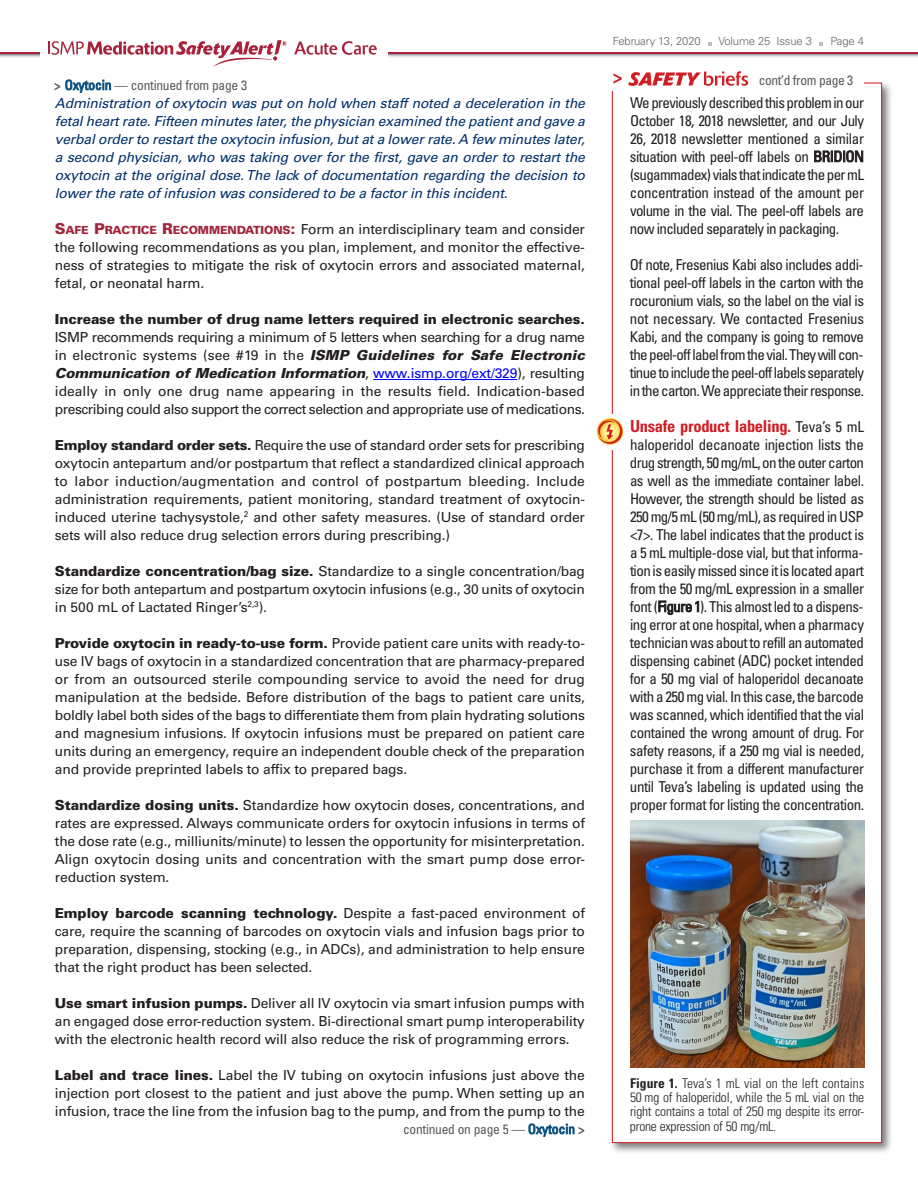
<style>
.page{position:relative;width:918px;height:1188px;background:#fff}
.page>*{position:absolute;margin:0;border:0;box-sizing:border-box;transform-origin:0 0}
.t1{font:700 condensed 16.5px "Univers LT Std";letter-spacing:-.02em;color:#d11e24}
.t2{font:condensed 15px/18px "Univers LT Std";letter-spacing:-.04em;color:#231f20;text-align:justify}
.t3{font:13.8px/18px "Univers LT Std";letter-spacing:-.01em;color:#231f20;text-align:justify}
.t4{font:italic 13.8px/18px "Univers LT Std";letter-spacing:-.01em;color:#002f6b;text-align:justify}
.t5{font:900 13.8px "Univers LT Std";letter-spacing:-.01em;color:#231f20}
.t6{font:300 condensed 13.5px/14.2px "Univers LT Std";letter-spacing:-.015em;color:#231f20;text-align:justify}
.t7{font:condensed 13.5px "Univers LT Std";letter-spacing:-.02em;color:#57585a}
.t8{font:300 11.25px "Univers LT Std";letter-spacing:-.01em;color:#636366}
.s1{font-weight:700}
.s2{color:#0d517f}
.s3{font-weight:900;font-size:15px;color:#a0263c}
.s4{font-weight:900;font-size:11.25px;color:#a0263c}
.s5{font-weight:900;font-style:italic}
.s6{color:#00f}
.s7{font-weight:900}
.s8{font-weight:400;font-size:15px;color:#231f20}
</style>
<div class="page">
<hr style="left:388px;top:58px;width:530px;height:1px;background:#fbfbfb">
<hr style="left:388px;top:57px;width:530px;height:1px;background:#f0f1f2">
<hr style="left:388px;top:56px;width:530px;height:1px;background:#ebebed">
<hr style="left:388px;top:52px;width:530px;height:2px;background:#a7223a">
<hr style="left:0;top:58px;width:40px;height:1px;background:#fbfbfb">
<hr style="left:0;top:57px;width:40px;height:1px;background:#f0f1f2">
<hr style="left:0;top:56px;width:40px;height:1px;background:#ebebed">
<hr style="left:0;top:53px;width:40px;height:1px;background:#a7223a">
<svg style="left:294px;top:41px;width:83px;height:14px"></svg>
<svg style="left:49px;top:40px;width:238px;height:27px"></svg>
<svg style="left:708px;top:42px;width:4px;height:3px"></svg>
<svg style="left:819px;top:42px;width:4px;height:3px"></svg>
<hr style="left:373px;top:379px;width:144px;height:1px;background:#00f">
<img style="left:611px;top:82px;width:280px;height:1070px">
<div style="left:613px;top:83px;width:268px;height:1059px;background:#fff"></div>
<div style="left:594px;top:414px;width:32px;height:35px;background:#fff"></div>
<svg style="left:597px;top:418px;width:26px;height:27px"></svg>
<svg style="left:598px;top:419px;width:24px;height:25px"></svg>
<img style="left:630px;top:820px;width:234px;height:248px">
<div style="left:609px;top:61px;width:255px;height:29px;background:#fff"></div>
<svg style="left:628px;top:71px;width:120px;height:15px"></svg>
<svg style="left:613px;top:73px;width:9px;height:11px"></svg>
<p class="t7" style="left:54px;top:80px;width:194px"><span class="s1">&gt;</span> <span class="s2">Oxytocin</span> — continued from page 3</p>
<p class="t4" style="left:55px;top:95px;width:532px">Administration of oxytocin was put on hold when staff noted a deceleration in the fetal heart rate. Fifteen minutes later, the physician examined the patient and gave a verbal order to restart the oxytocin infusion, but at a lower rate. A few minutes later, a second physician, who was taking over for the first, gave an order to restart the oxytocin at the original dose. The lack of documentation regarding the decision to lower the rate of infusion was considered to be a factor in this incident.</p>
<p class="t3" style="left:55px;top:221px;width:532px"><span class="s3">S</span><span class="s4">AFE</span> <span class="s3">P</span><span class="s4">RACTICE</span> <span class="s3">R</span><span class="s4">ECOMMENDATIONS</span><span class="s3">:</span> Form an interdisciplinary team and consider the following recommendations as you plan, implement, and monitor the effective&shy;ness of strategies to mitigate the risk of oxytocin errors and associated maternal, fetal, or neonatal harm.</p>
<p class="t5" style="left:55px;top:314px;width:532px">Increase the number of drug name letters required in electronic searches.</p>
<p class="t3" style="left:55px;top:329px;width:532px">ISMP recommends requiring a minimum of 5 letters when searching for a drug name in electronic systems (see #19 in the <span class="s5">ISMP Guidelines for Safe Electronic Communication of Medication Information</span>, <span class="s6">www.ismp.org/ext/329</span>), resulting ideally in only one drug name appearing in the results field. Indication-based prescribing could also support the correct selection and appropriate use of medications.</p>
<p class="t3" style="left:55px;top:437px;width:532px"><span class="s7">Employ standard order sets.</span> Require the use of standard order sets for prescribing oxytocin antepartum and/or postpartum that reflect a standardized clinical approach to labor induction/augmentation and control of postpartum bleeding. Include administration requirements, patient monitoring, standard treatment of oxytocin&shy;induced uterine tachysystole,<sup>2</sup> and other safety measures. (Use of standard order sets will also reduce drug selection errors during prescribing.)</p>
<p class="t3" style="left:55px;top:563px;width:532px"><span class="s7">Standardize concentration/bag size.</span> Standardize to a single concentration/bag size for both antepartum and postpartum oxytocin infusions (e.g., 30 units of oxytocin in 500 mL of Lactated Ringer’s<sup>2,3</sup>).</p>
<p class="t3" style="left:55px;top:635px;width:532px"><span class="s7">Provide oxytocin in ready-to-use form.</span> Provide patient care units with ready-to&shy;use IV bags of oxytocin in a standardized concentration that are pharmacy-prepared or from an outsourced sterile compounding service to avoid the need for drug manipulation at the bedside. Before distribution of the bags to patient care units, boldly label both sides of the bags to differentiate them from plain hydrating solutions and magnesium infusions. If oxytocin infusions must be prepared on patient care units during an emergency, require an independent double check of the preparation and provide preprinted labels to affix to prepared bags.</p>
<p class="t3" style="left:55px;top:797px;width:532px"><span class="s7">Standardize dosing units.</span> Standardize how oxytocin doses, concentrations, and rates are expressed. Always communicate orders for oxytocin infusions in terms of the dose rate (e.g., milliunits/minute) to lessen the opportunity for misinterpretation.<br>Align oxytocin dosing units and concentration with the smart pump dose error&shy;reduction system.</p>
<p class="t3" style="left:55px;top:905px;width:532px"><span class="s7">Employ barcode scanning technology.</span> Despite a fast-paced environment of care, require the scanning of barcodes on oxytocin vials and infusion bags prior to preparation, dispensing, stocking (e.g., in ADCs), and administration to help ensure that the right product has been selected.</p>
<p class="t3" style="left:55px;top:995px;width:532px"><span class="s7">Use smart infusion pumps.</span> Deliver all IV oxytocin via smart infusion pumps with an engaged dose error-reduction system. Bi-directional smart pump interoperability with the electronic health record will also reduce the risk of programming errors.</p>
<p class="t3" style="left:55px;top:1067px;width:532px"><span class="s7">Label and trace lines.</span> Label the IV tubing on oxytocin infusions just above the injection port closest to the patient and just above the pump. When setting up an infusion, trace the line from the infusion bag to the pump, and from the pump to the</p>
<p class="t7" style="left:403px;top:1124px;width:183px">continued on page 5 — <span class="s2">Oxytocin</span> <span class="s1">&gt;</span></p>
<p class="t8" style="left:613px;top:37px;width:90px">February 13, 2020</p>
<p class="t8" style="left:718px;top:37px;width:95px">Volume 25 Issue 3</p>
<p class="t8" style="left:831px;top:37px;width:35px">Page 4</p>
<p class="t7" style="left:759px;top:75px;width:96px">cont’d from page 3</p>
<p class="t2" style="left:630px;top:95px;width:236px">Wepreviouslydescribedthisprobleminour October 18, 2018 newsletter, and our July 26, 2018 newsletter mentioned a similar situation with peel-off labels on BRIDION (sugammadex)vialsthatindicatethepermL concentration instead of the amount per volume in the vial. The peel-off labels are now included separately in packaging.</p>
<p class="t2" style="left:630px;top:257px;width:236px">Of note, Fresenius Kabi also includes addi&shy;tional peel-off labels in the carton with the rocuronium vials, so the label on the vial is not necessary. We contacted Fresenius Kabi, and the company is going to remove thepeel-offlabelfromthevial.Theywillcon&shy;tinuetoincludethepeel-offlabelsseparately inthecarton.Weappreciatetheirresponse.</p>
<p class="t1" style="left:630px;top:420px;width:236px">Unsafe product labeling. <span class="s8">Teva’s 5 mL</span></p>
<p class="t2" style="left:630px;top:437px;width:236px">haloperidol decanoate injection lists the drugstrength,50mg/mL,ontheoutercarton as well as the immediate container label.<br>However, the strength should be listed as 250mg/5mL (50mg/mL),as requiredinUSP &lt;7&gt;. The label indicates that the product is a 5 mL multiple-dose vial, but that informa&shy;tioniseasilymissedsinceitis locatedapart from the 50 mg/mL expression in a smaller font (Figure 1). This almost led to a dispens&shy;ing error at one hospital, when a pharmacy technicianwasabouttorefillanautomated dispensing cabinet (ADC) pocket intended for a 50 mg vial of haloperidol decanoate with a 250 mg vial. In this case, the barcode was scanned, which identified that the vial contained the wrong amount of drug. For safety reasons, if a 250 mg vial is needed, purchase it from a different manufacturer until Teva’s labeling is updated using the proper format for listing the concentration.</p>
<p class="t6" style="left:630px;top:1077px;width:236px"><span class="s1">Figure 1.</span> Teva’s 1 mL vial on the left contains 50 mg of haloperidol, while the 5 mL vial on the right contains a total of 250 mg despite its error&shy;prone expression of 50 mg/mL.</p>
</div>
